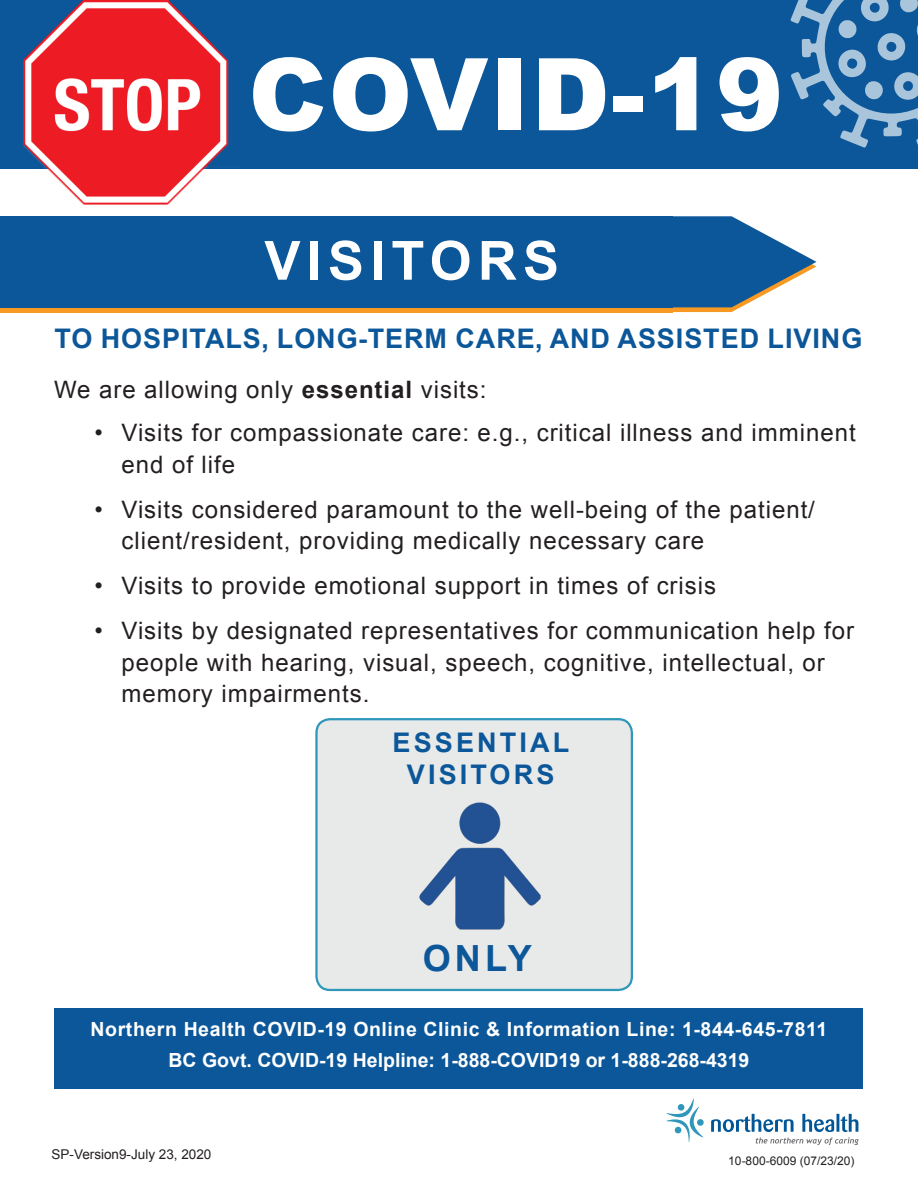
<style>
.page{position:relative;width:918px;height:1188px;background:#fff}
.page>*{position:absolute;margin:0;border:0;box-sizing:border-box;transform-origin:0 0}
.t1{font:900 100.5px "Arial";letter-spacing:.02em;color:#fff}
.t2{font:700 54px "Arial";letter-spacing:.115em;color:#fff}
.t3{font:700 36px "Arial";color:#0b5799}
.t4{font:700 27px "Arial";letter-spacing:.035em;color:#0b5799}
.t5{font:700 27px "Arial";letter-spacing:.115em;color:#0b5799}
.t6{font:24px/31.5px "Arial";letter-spacing:.04em;color:#231f20}
.t7{font:700 19.5px "Arial";letter-spacing:.03em;color:#fff}
.t8{font:700 19.5px "Arial";color:#fff}
.t9{font:13.5px "Arial";color:#231f20}
.t10{font:12px "Arial";color:#231f20}
.s1{font-weight:700}
</style>
<div class="page">
<div style="left:0;top:0;width:918px;height:168px;background:#0b5799"></div>
<img style="left:14px;top:0;width:226px;height:205px">
<svg style="left:790px;top:0;width:128px;height:148px"></svg>
<svg style="left:0;top:307px;width:477px;height:5px;background:#c78b3a"></svg>
<div style="left:0;top:216px;width:672px;height:91px;background:#0b5799"></div>
<svg style="left:477px;top:216px;width:339px;height:96px"></svg>
<svg style="left:666px;top:1099px;width:37px;height:43px"></svg>
<svg style="left:711px;top:1114px;width:148px;height:31px"></svg>
<div style="left:316px;top:719px;width:316px;height:271px;background:#e8e9e9;border-radius:14px"></div>
<div style="left:315px;top:718px;width:318px;height:273px;border:2px solid #2f97b9;border-radius:14px"></div>
<img style="left:419px;top:802px;width:122px;height:128px">
<div style="left:55px;top:1008px;width:808px;height:81px;background:#0b5799"></div>
<p class="t1" style="left:248px;top:21px;width:536px">COVID-19</p>
<p class="t2" style="left:264px;top:223px;width:296px">VISITORS</p>
<p class="t4" style="left:54px;top:320px;width:809px">TO HOSPITALS, LONG-TERM CARE, AND ASSISTED LIVING</p>
<p class="t6" style="left:54px;top:374px;width:434px">We are allowing only <span class="s1">essential</span> visits:</p>
<p class="t6" style="left:122px;top:417px;width:736px;text-indent:-27px">• Visits for compassionate care: e.g., critical illness and imminent end of life</p>
<p class="t6" style="left:122px;top:494px;width:695px;text-indent:-27px">• Visits considered paramount to the well-being of the patient/ client/resident, providing medically necessary care</p>
<p class="t6" style="left:94px;top:570px;width:623px">• Visits to provide emotional support in times of crisis</p>
<p class="t6" style="left:122px;top:615px;width:734px;text-indent:-27px">• Visits by designated representatives for communication help for people with hearing, visual, speech, cognitive, intellectual, or memory impairments.</p>
<p class="t5" style="left:393px;top:723px;width:178px">ESSENTIAL</p>
<p class="t5" style="left:407px;top:756px;width:149px">VISITORS</p>
<p class="t3" style="left:423px;top:933px;width:111px">ONLY</p>
<p class="t7" style="left:91px;top:1015px;width:738px">Northern Health COVID-19 Online Clinic &amp; Information Line: 1-844-645-7811</p>
<p class="t8" style="left:169px;top:1046px;width:582px">BC Govt. COVID-19 Helpline: 1-888-COVID19 or 1-888-268-4319</p>
<p class="t9" style="left:52px;top:1146px;width:161px">SP-Version9-July 23, 2020</p>
<p class="t10" style="left:728px;top:1152px;width:128px">10-800-6009 (07/23/20)</p>
</div>
